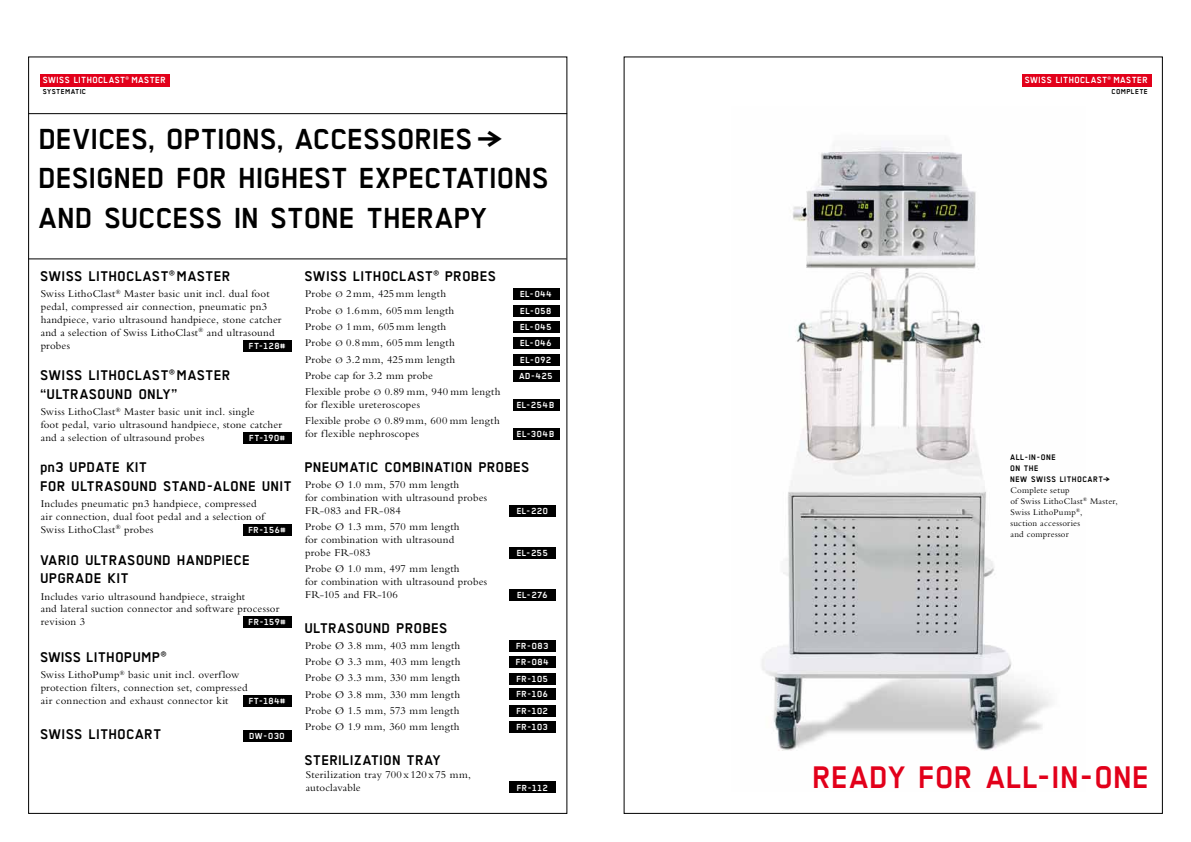
<style>
.page{position:relative;width:1191px;height:842px;background:#fff}
.page>*{position:absolute;margin:0;border:0;box-sizing:border-box;transform-origin:0 0}
.t1{font:700 35px "TRANS";letter-spacing:-.015em;color:#e2001a}
.t2{font:700 32.5px/39.4px "TRANS";letter-spacing:-.025em;color:#000}
.t3{font:700 15.8px/18.7px "TRANS";letter-spacing:.005em;color:#000}
.t4{font:10.8px/12.8px "Bembo";letter-spacing:.015em;color:#000}
.t5{font:700 10px "TRANS";letter-spacing:.015em;color:#fff}
.t6{font:700 9.9px/15.9px "TRANS";letter-spacing:.005em;color:#fff}
.t7{font:9px/11px "Bembo";letter-spacing:.025em;color:#000}
.t8{font:700 9px/11px "TRANS";letter-spacing:.03em;color:#000}
.t9{font:700 8px "TRANS";letter-spacing:.04em;color:#000}
.s1{font-size:8.9px}
</style>
<div class="page">
<hr style="left:28px;top:113px;width:539px;height:1px;background:#000">
<div style="left:40px;top:74px;width:129px;height:12px;background:#e2001a"></div>
<img style="left:762px;top:145px;width:289px;height:606px">
<hr style="left:28px;top:259px;width:538px;height:1px;background:#000">
<div style="left:1022px;top:74px;width:129px;height:12px;background:#e2001a"></div>
<div style="left:243px;top:432px;width:48px;height:11px;background:#000"></div>
<div style="left:243px;top:340px;width:48px;height:11px;background:#000"></div>
<div style="left:243px;top:524px;width:48px;height:12px;background:#000"></div>
<div style="left:243px;top:617px;width:48px;height:11px;background:#000"></div>
<div style="left:243px;top:695px;width:48px;height:11px;background:#000"></div>
<div style="left:243px;top:730px;width:48px;height:11px;background:#000"></div>
<div style="left:513px;top:370px;width:46px;height:11px;background:#000"></div>
<div style="left:513px;top:354px;width:46px;height:11px;background:#000"></div>
<div style="left:513px;top:338px;width:46px;height:11px;background:#000"></div>
<div style="left:513px;top:321px;width:46px;height:12px;background:#000"></div>
<div style="left:513px;top:305px;width:46px;height:11px;background:#000"></div>
<div style="left:513px;top:289px;width:46px;height:11px;background:#000"></div>
<div style="left:513px;top:399px;width:46px;height:11px;background:#000"></div>
<div style="left:513px;top:428px;width:46px;height:12px;background:#000"></div>
<div style="left:509px;top:505px;width:47px;height:11px;background:#000"></div>
<div style="left:509px;top:547px;width:47px;height:11px;background:#000"></div>
<div style="left:509px;top:589px;width:47px;height:11px;background:#000"></div>
<div style="left:509px;top:640px;width:47px;height:11px;background:#000"></div>
<div style="left:509px;top:656px;width:47px;height:11px;background:#000"></div>
<div style="left:509px;top:673px;width:47px;height:11px;background:#000"></div>
<div style="left:509px;top:688px;width:47px;height:12px;background:#000"></div>
<div style="left:509px;top:706px;width:47px;height:11px;background:#000"></div>
<div style="left:509px;top:721px;width:47px;height:12px;background:#000"></div>
<div style="left:509px;top:782px;width:47px;height:11px;background:#000"></div>
<p class="t5" style="left:43px;top:75px;width:125px">SWISS LITHOCLAST <sup>®</sup> MASTER</p>
<p class="t9" style="left:43px;top:88px;width:41px">SYSTEMATIC</p>
<h2 class="t2" style="left:40px;top:119px;width:67px">DEVICES</h2>
<h2 class="t2" style="left:149px;top:119px;width:164px">, OPTIONS, ACCESS</h2>
<h2 class="t2" style="left:398px;top:119px;width:31px">ORIES</h2>
<h2 class="t2" style="left:477px;top:119px;width:28px">}</h2>
<h2 class="t2" style="left:40px;top:158px;width:16px">DESIGNE</h2>
<h2 class="t2" style="left:40px;top:158px;width:493px;text-indent:109px">D FOR HIGHEST EXPECTATIONS<br>AND SUCCESS</h2>
<h2 class="t2" style="left:235px;top:198px;width:255px">IN STONE THERAPY</h2>
<h3 class="t3" style="left:41px;top:267px;width:182px">SWISS LITHOCLAST<sup>®</sup> MASTER</h3>
<p class="t4" style="left:41px;top:287px;width:242px">Swiss LithoClast<sup>®</sup> Master basic unit incl. dual foot pedal, compressed air connection, pneumatic pn3 handpiece, vario ultrasound handpiece, stone catcher and a selection of Swiss LithoClast<sup>®</sup> and ultrasound probes</p>
<h3 class="t3" style="left:41px;top:366px;width:182px">SWISS LITHOCLAST<sup>®</sup> MASTER “ULTRASOUND ONLY”</h3>
<p class="t4" style="left:41px;top:405px;width:243px">Swiss LithoClast<sup>®</sup> Master basic unit incl. single<br>foot pedal, vario ultrasound handpiece, stone catcher and a selection of ultrasound probes</p>
<h3 class="t3" style="left:41px;top:458px;width:253px">PN3 UPDATE KIT<br>FOR ULTRASOUND STAND-ALONE UNIT</h3>
<p class="t4" style="left:41px;top:497px;width:225px">Includes pneumatic pn3 handpiece, compressed air connection, dual foot pedal and a selection of<br>Swiss LithoClast<sup>®</sup> probes</p>
<h3 class="t3" style="left:41px;top:550px;width:190px">VARIO ULTRASOUND HANDPIECE<br>UPGRADE KIT</h3>
<p class="t4" style="left:41px;top:589px;width:240px">Includes vario ultrasound handpiece, straight<br>and lateral suction connector and software processor revision 3</p>
<h3 class="t3" style="left:41px;top:648px;width:17px">SWISS</h3>
<h3 class="t3" style="left:87px;top:648px;width:82px">LITHOPUMP<sup>®</sup></h3>
<p class="t4" style="left:41px;top:668px;width:208px">Swiss LithoPump<sup>®</sup> basic unit incl. overflow protection filters, connection set, compressed air connection and exhaust connector kit</p>
<h3 class="t3" style="left:41px;top:724px;width:18px">SWISS</h3>
<h3 class="t3" style="left:89px;top:724px;width:74px">LITHOCART</h3>
<p class="t6" style="left:249px;top:338px;width:37px">FT-128#</p>
<p class="t6" style="left:249px;top:430px;width:37px">FT-190#</p>
<p class="t6" style="left:249px;top:522px;width:38px">FR-156#</p>
<p class="t6" style="left:249px;top:614px;width:38px">FR-159#</p>
<p class="t6" style="left:249px;top:692px;width:38px">FT-184#</p>
<p class="t6" style="left:250px;top:728px;width:37px">DW-030</p>
<h3 class="t3" style="left:305px;top:267px;width:184px">SWISS LITHOCLAST<sup>®</sup> PROBES</h3>
<p class="t4" style="left:305px;top:286px;width:197px;line-height:16.3px">Probe <span class="s1">Ø</span> 2mm, 425mm length<br>Probe <span class="s1">Ø</span> 1.6mm, 605mm length<br>Probe <span class="s1">Ø</span> 1mm, 605mm length<br>Probe <span class="s1">Ø</span> 0.8mm, 605mm length<br>Probe <span class="s1">Ø</span> 3.2 mm, 425mm length<br>Probe cap for 3.2 mm probe<br>Flexible probe <span class="s1">Ø</span> 0.89 mm, 940 mm length</p>
<p class="t4" style="left:305px;top:396px;width:196px;line-height:16.3px">for flexible ureteroscopes<br>Flexible probe <span class="s1">Ø</span> 0.89mm, 600 mm length</p>
<p class="t4" style="left:305px;top:427px;width:116px">for flexible nephroscopes</p>
<h3 class="t3" style="left:305px;top:457px;width:217px">PNEUMATIC COMBINATION PROBES</h3>
<p class="t4" style="left:305px;top:478px;width:183px">Probe Ø 1.0 mm, 570 mm length<br>for combination with ultrasound probes<br>FR-083 and FR-084</p>
<p class="t4" style="left:305px;top:520px;width:156px">Probe Ø 1.3 mm, 570 mm length for combination with ultrasound probe FR-083</p>
<p class="t4" style="left:305px;top:562px;width:183px">Probe Ø 1.0 mm, 497 mm length<br>for combination with ultrasound probes<br>FR-105 and FR-106</p>
<h3 class="t3" style="left:305px;top:618px;width:135px">ULTRASOUND PROBES</h3>
<p class="t4" style="left:305px;top:637px;width:157px;line-height:16.3px;text-align:justify">Probe Ø 3.8 mm, 403 mm length Probe Ø 3.3 mm, 403 mm length Probe Ø 3.3 mm, 330 mm length Probe Ø 3.8 mm, 330 mm length Probe Ø 1.5 mm, 573 mm length Probe Ø 1.9 mm, 360 mm length</p>
<h3 class="t3" style="left:305px;top:751px;width:24px">STERILI</h3>
<h3 class="t3" style="left:355px;top:751px;width:88px">ZATION TRAY</h3>
<p class="t4" style="left:306px;top:768px;width:167px">Sterilization tray 700 x 120 x 75 mm, autoclavable</p>
<p class="t6" style="left:520px;top:286px;width:33px">EL-044</p>
<p class="t6" style="left:520px;top:303px;width:32px">EL-058</p>
<p class="t6" style="left:520px;top:319px;width:33px">EL-045</p>
<p class="t6" style="left:520px;top:335px;width:33px">EL-046</p>
<p class="t6" style="left:520px;top:351px;width:32px">EL-092</p>
<p class="t6" style="left:519px;top:368px;width:35px">AD-425</p>
<p class="t6" style="left:517px;top:397px;width:38px">EL-254 B</p>
<p class="t6" style="left:517px;top:426px;width:38px">EL-304 B</p>
<p class="t6" style="left:517px;top:503px;width:32px">EL-220</p>
<p class="t6" style="left:517px;top:544px;width:32px">EL-255</p>
<p class="t6" style="left:517px;top:586px;width:32px">EL-276</p>
<p class="t6" style="left:516px;top:638px;width:34px">FR-083<br>FR-084</p>
<p class="t6" style="left:517px;top:671px;width:33px;line-height:15.6px">FR-105<br>FR-106</p>
<p class="t6" style="left:517px;top:703px;width:33px">FR-102<br>FR-103</p>
<p class="t6" style="left:517px;top:779px;width:32px">FR-112</p>
<p class="t5" style="left:1025px;top:75px;width:125px">SWISS LITHOCLAST <sup>®</sup> MASTER</p>
<p class="t9" style="left:1111px;top:88px;width:37px">COMPLETE</p>
<p class="t8" style="left:1010px;top:451px;width:42px">ALL-IN-ONE<br>ON THE<br>NEW</p>
<p class="t8" style="left:1031px;top:473px;width:11px">SWISS</p>
<p class="t8" style="left:1060px;top:473px;width:52px">LITHOCART}</p>
<p class="t7" style="left:1010px;top:484px;width:109px">Complete setup<br>of Swiss LithoClast<sup>®</sup> Master,<br>Swiss LithoPump<sup>®</sup>,<br>suction accessories<br>and compressor</p>
<h1 class="t1" style="left:813px;top:758px;width:318px">READY FOR ALL-IN -ONE</h1>
</div>
